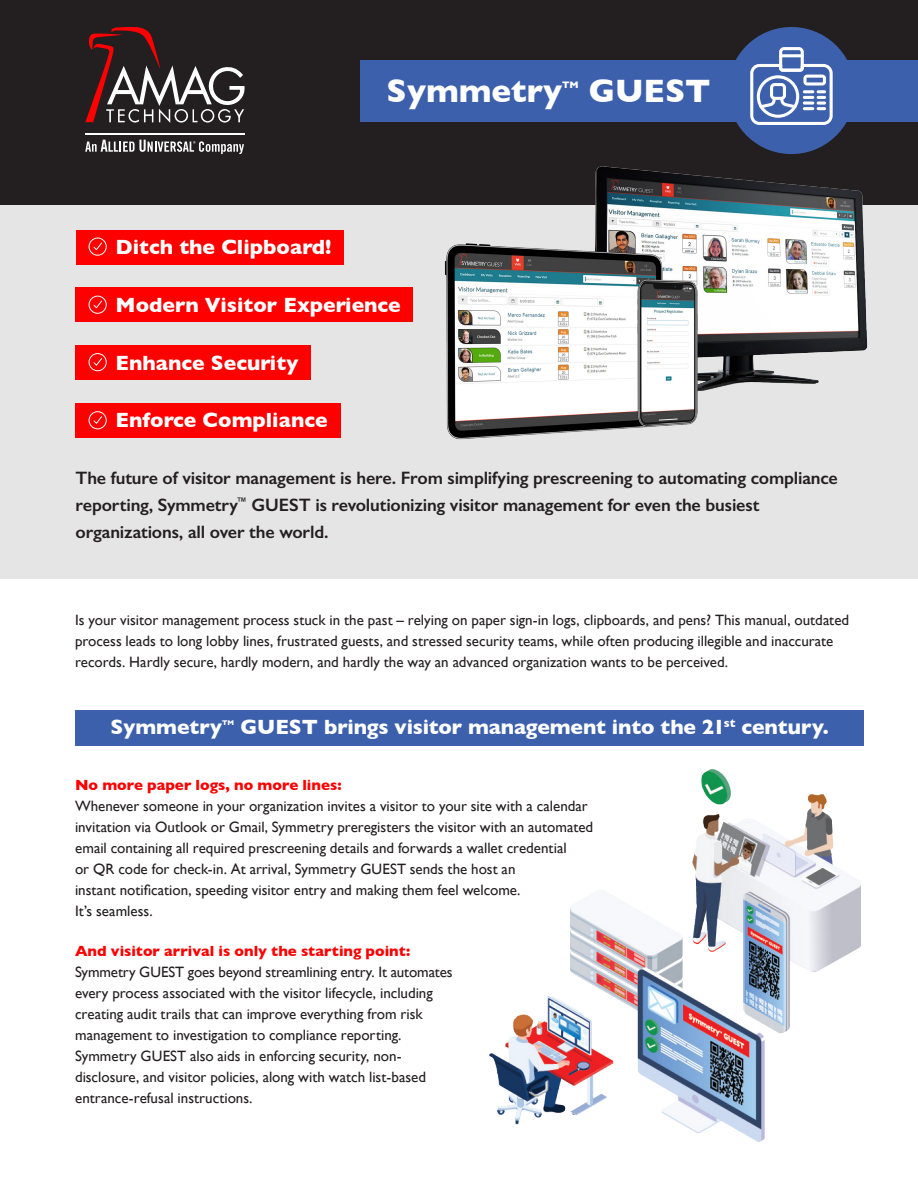
<style>
.page{position:relative;width:918px;height:1188px;background:#fff}
.page>*{position:absolute;margin:0;border:0;box-sizing:border-box;transform-origin:0 0}
.t1{font:700 33px "Gill Sans";color:#fff}
.t2{font:700 21px "Gill Sans";color:#fff}
.t3{font:600 18px/27px "Gill Sans";letter-spacing:-.01em;color:#231f20}
.t4{font:15px/21px "Gill Sans";color:#231f20}
.t5{font:700 9.6px "Gill Sans";color:#fff}
.t6{font:700 7.05px "Gill Sans";color:#fff}
.s1{font-weight:700;color:#f00}
</style>
<div class="page">
<div style="left:75px;top:710px;width:789px;height:36px;background:#3c60ac"></div>
<div style="left:0;top:203px;width:918px;height:376px;background:#e5e5e5"></div>
<div style="left:0;top:0;width:918px;height:205px;background:#231f20"></div>
<svg style="left:85px;top:140px;width:159px;height:14px"></svg>
<hr style="left:85px;top:133px;width:159px;height:1px;background:#fff">
<svg style="left:85px;top:27px;width:160px;height:96px"></svg>
<div style="left:361px;top:60px;width:557px;height:61px;background:#3c60ac"></div>
<img style="left:444px;top:166px;width:424px;height:274px">
<svg style="left:726px;top:27px;width:131px;height:128px"></svg>
<img style="left:489px;top:769px;width:372px;height:373px">
<div style="left:76px;top:230px;width:267px;height:35px;background:#f00"></div>
<div style="left:76px;top:287px;width:337px;height:35px;background:#f00"></div>
<div style="left:75px;top:345px;width:236px;height:35px;background:#f00"></div>
<div style="left:75px;top:403px;width:266px;height:35px;background:#f00"></div>
<p class="t1" style="left:387px;top:65px;width:177px">Symmetry</p>
<p class="t5" style="left:562px;top:77px;width:18px">TM</p>
<p class="t1" style="left:589px;top:65px;width:123px">GUEST</p>
<p class="t2" style="left:116px;top:230px;width:217px">Ditch the Clipboard!</p>
<p class="t2" style="left:116px;top:288px;width:287px">Modern Visitor Experience</p>
<p class="t2" style="left:116px;top:346px;width:184px">Enhance Security</p>
<p class="t2" style="left:116px;top:404px;width:214px">Enforce Compliance</p>
<p class="t3" style="left:76px;top:464px;width:764px">The future of visitor management is here. From simplifying prescreening to automating compliance reporting, Symmetry<sup>™</sup> GUEST is revolutionizing visitor management for even the busiest organizations, all over the world.</p>
<p class="t4" style="left:75px;top:610px;width:776px">Is your visitor management process stuck in the past – relying on paper sign-in logs, clipboards, and pens? This manual, outdated process leads to long lobby lines, frustrated guests, and stressed security teams, while often producing illegible and inaccurate records. Hardly secure, hardly modern, and hardly the way an advanced organization wants to be perceived.</p>
<p class="t2" style="left:110px;top:710px;width:113px">Symmetry</p>
<p class="t6" style="left:222px;top:717px;width:14px">TM</p>
<p class="t2" style="left:240px;top:710px;width:590px">GUEST brings visitor management into the 21<sup>st</sup> century.</p>
<p class="t4" style="left:75px;top:774px;width:520px"><span class="s1">No more paper logs, no more lines:<br></span>Whenever someone in your organization invites a visitor to your site with a calendar invitation via Outlook or Gmail, Symmetry preregisters the visitor with an automated email containing all required prescreening details and forwards a wallet credential<br>or QR code for check-in. At arrival, Symmetry GUEST sends the host an<br>instant notification, speeding visitor entry and making them feel welcome.<br>It’s seamless.</p>
<p class="t4" style="left:75px;top:941px;width:379px"><span class="s1">And visitor arrival is only the starting point:<br></span>Symmetry GUEST goes beyond streamlining entry. It automates every process associated with the visitor lifecycle, including creating audit trails that can improve everything from risk management to investigation to compliance reporting.<br>Symmetry GUEST also aids in enforcing security, non&shy;disclosure, and visitor policies, along with watch list-based entrance-refusal instructions.</p>
</div>
